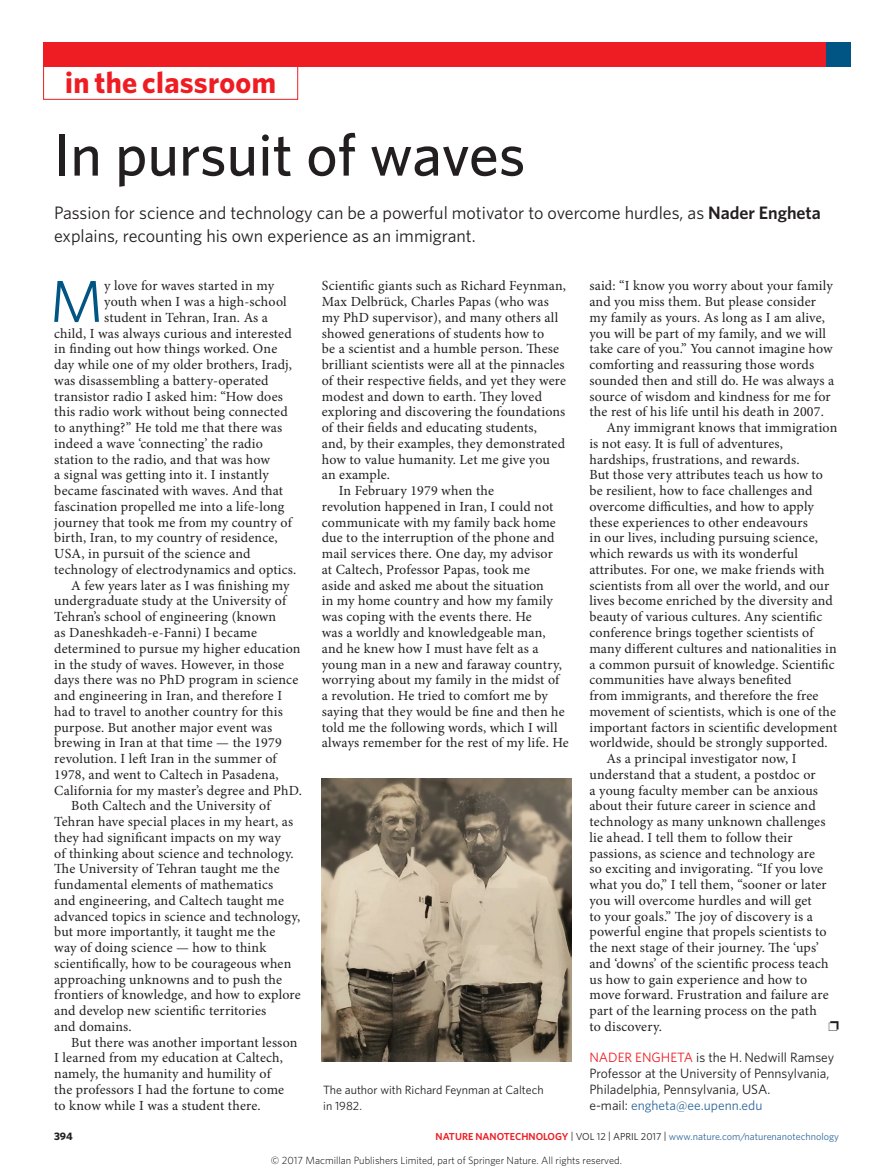
<style>
.page{position:relative;width:893px;height:1174px;background:#fff}
.page>*{position:absolute;margin:0;border:0;box-sizing:border-box;transform-origin:0 0}
.Title{font:500 60px "Whitney";color:#231f20}
.Body_first_w_drop_c{font:59.25px "Whitney";color:#005585}
.t1{font:700 30px "Whitney";letter-spacing:.01em;color:#ee1d23}
.Standfirst{font:18px/22.5px "Whitney";color:#231f20}
.Body_text{font:13.95px/15.8px "Minion Pro";letter-spacing:.01em;color:#231f20}
.Body_first_w_drop_c-2{font:13.95px "Minion Pro";letter-spacing:.01em;color:#231f20}
.Author_information{font:13.5px/15.8px "Whitney";color:#231f20}
.Figure_caption{font:12px/15.8px "Whitney";color:#231f20}
.t2{font:700 10.8px "Whitney";color:#231f20}
.t3{font:300 10.5px "Whitney";color:#000}
.t4{font:10.2px "Whitney";color:#2f679b}
.s1{font-weight:600}
.s2{color:#ee1d23}
.s3{color:#2f679b}
.s4{font-weight:600;color:#ee1d23}
.s5{color:#231f20}
</style>
<div class="page">
<div style="left:43px;top:66px;width:255px;height:34px;border:1px solid #ee1d23"></div>
<div style="left:43px;top:43px;width:806px;height:24px;background:#ee1d23"></div>
<div style="left:826px;top:43px;width:24px;height:24px;background:#005585"></div>
<img style="left:322px;top:778px;width:249px;height:283px">
<h3 class="t1" style="left:65px;top:62px;width:212px">in the classroom</h3>
<p class="Title" style="left:54px;top:115px;width:473px">In pursuit of waves</p>
<p class="Standfirst" style="left:54px;top:201px;width:768px">Passion for science and technology can be a powerful motivator to overcome hurdles, as <span class="s1">Nader Engheta </span>explains, recounting his own experience as an immigrant.</p>
<p class="Body_first_w_drop_c" style="left:50px;top:262px;width:55px">M</p>
<p class="Body_first_w_drop_c-2" style="left:104px;top:277px;width:171px">y love for waves started in my</p>
<p class="Body_text" style="left:589px;top:278px;width:246px">said: “I know you worry about your family and you miss them. But please consider my family as yours. As long as I am alive, you will be part of my family, and we will take care of you.” You cannot imagine how comforting and reassuring those words sounded then and still do. He was always a source of wisdom and kindness for me for the rest of his life until his death in 2007.</p>
<p class="Body_text" style="left:589px;top:420px;width:249px;text-indent:17px">Any immigrant knows that immigration is not easy. It is full of adventures, hardships, frustrations, and rewards.<br>But those very attributes teach us how to be resilient, how to face challenges and overcome difficulties, and how to apply these experiences to other endeavours<br>in our lives, including pursuing science, which rewards us with its wonderful attributes. For one, we make friends with scientists from all over the world, and our lives become enriched by the diversity and beauty of various cultures. Any scientific conference brings together scientists of many different cultures and nationalities in a common pursuit of knowledge. Scientific communities have always benefited<br>from immigrants, and therefore the free movement of scientists, which is one of the important factors in scientific development worldwide, should be strongly supported.</p>
<p class="Body_text" style="left:589px;top:751px;width:241px;text-indent:17px">As a principal investigator now, I understand that a student, a postdoc or<br>a young faculty member can be anxious about their future career in science and technology as many unknown challenges lie ahead. I tell them to follow their passions, as science and technology are so exciting and invigorating. “If you love what you do,” I tell them, “sooner or later you will overcome hurdles and will get<br>to your goals.” The joy of discovery is a powerful engine that propels scientists to the next stage of their journey. The ‘ups’ and ‘downs’ of the scientific process teach us how to gain experience and how to move forward. Frustration and failure are part of the learning process on the path to discovery.</p>
<p class="Author_information" style="left:589px;top:1049px;width:246px"><span class="s2">NADER ENGHETA</span> is the H. Nedwill Ramsey Professor at the University of Pennsylvania, Philadelphia, Pennsylvania, USA.<br>e-mail: <span class="s3">engheta@ee.upenn.edu</span></p>
<p class="Body_text" style="left:322px;top:278px;width:246px">Scientific giants such as Richard Feynman, Max Delbrück, Charles Papas (who was my PhD supervisor), and many others all showed generations of students how to<br>be a scientist and a humble person. These brilliant scientists were all at the pinnacles of their respective fields, and yet they were modest and down to earth. They loved exploring and discovering the foundations of their fields and educating students,<br>and, by their examples, they demonstrated how to value humanity. Let me give you an example.</p>
<p class="Body_text" style="left:322px;top:483px;width:249px;text-indent:17px">In February 1979 when the<br>revolution happened in Iran, I could not communicate with my family back home due to the interruption of the phone and mail services there. One day, my advisor<br>at Caltech, Professor Papas, took me<br>aside and asked me about the situation<br>in my home country and how my family was coping with the events there. He<br>was a worldly and knowledgeable man, and he knew how I must have felt as a young man in a new and faraway country, worrying about my family in the midst of a revolution. He tried to comfort me by saying that they would be fine and then he told me the following words, which I will always remember for the rest of my life. He</p>
<p class="Body_first_w_drop_c-2" style="left:104px;top:293px;width:184px">youth when I was a high-school</p>
<p class="Body_first_w_drop_c-2" style="left:104px;top:309px;width:165px">student in Tehran, Iran. As a</p>
<p class="Body_first_w_drop_c-2" style="left:54px;top:325px;width:239px">child, I was always curious and interested</p>
<p class="Body_first_w_drop_c-2" style="left:54px;top:340px;width:225px">in finding out how things worked. One</p>
<p class="Body_first_w_drop_c-2" style="left:54px;top:356px;width:239px">day while one of my older brothers, Iradj,</p>
<p class="Body_first_w_drop_c-2" style="left:54px;top:372px;width:216px">was disassembling a battery-operated</p>
<p class="Body_first_w_drop_c-2" style="left:54px;top:388px;width:230px">transistor radio I asked him: “How does</p>
<p class="Body_first_w_drop_c-2" style="left:54px;top:403px;width:235px">this radio work without being connected</p>
<p class="Body_first_w_drop_c-2" style="left:54px;top:419px;width:230px">to anything?” He told me that there was</p>
<p class="Body_first_w_drop_c-2" style="left:54px;top:435px;width:210px">indeed a wave ‘connecting’ the radio</p>
<p class="Body_first_w_drop_c-2" style="left:54px;top:451px;width:217px">station to the radio, and that was how</p>
<p class="Body_first_w_drop_c-2" style="left:54px;top:466px;width:216px">a signal was getting into it. I instantly</p>
<p class="Body_first_w_drop_c-2" style="left:54px;top:482px;width:230px">became fascinated with waves. And that</p>
<p class="Body_first_w_drop_c-2" style="left:54px;top:498px;width:232px">fascination propelled me into a life-long</p>
<p class="Body_first_w_drop_c-2" style="left:54px;top:514px;width:239px">journey that took me from my country of</p>
<p class="Body_first_w_drop_c-2" style="left:54px;top:529px;width:225px">birth, Iran, to my country of residence,</p>
<p class="Body_first_w_drop_c-2" style="left:54px;top:545px;width:198px">USA, in pursuit of the science and</p>
<p class="Body_first_w_drop_c-2" style="left:54px;top:561px;width:244px">technology of electrodynamics and optics.</p>
<p class="Body_text" style="left:54px;top:578px;width:249px;text-indent:17px">A few years later as I was finishing my undergraduate study at the University of Tehran’s school of engineering (known<br>as Daneshkadeh-e-Fanni) I became determined to pursue my higher education in the study of waves. However, in those days there was no PhD program in science and engineering in Iran, and therefore I had to travel to another country for this purpose. But another major event was brewing in Iran at that time — the 1979 revolution. I left Iran in the summer of 1978, and went to Caltech in Pasadena, California for my master’s degree and PhD.</p>
<p class="Body_text" style="left:54px;top:798px;width:248px;text-indent:17px">Both Caltech and the University of Tehran have special places in my heart, as they had significant impacts on my way<br>of thinking about science and technology.<br>The University of Tehran taught me the fundamental elements of mathematics<br>and engineering, and Caltech taught me advanced topics in science and technology, but more importantly, it taught me the way of doing science — how to think scientifically, how to be courageous when approaching unknowns and to push the frontiers of knowledge, and how to explore and develop new scientific territories<br>and domains.</p>
<p class="Body_text" style="left:54px;top:1034px;width:245px;text-indent:17px">But there was another important lesson I learned from my education at Caltech, namely, the humanity and humility of<br>the professors I had the fortune to come to know while I was a student there.</p>
<p class="Figure_caption" style="left:323px;top:1081px;width:222px">The author with Richard Feynman at Caltech in 1982.</p>
<p class="t2" style="left:54px;top:1129px;width:20px">394</p>
<p class="t4" style="left:436px;top:1129px;width:405px"><span class="s4">NATURE NANOTECHNOLOGY</span> <span class="s5">| VOL 12 | APRIL 2017 |</span> www.nature.com/naturenanotechnology</p>
<p class="t3" style="left:271px;top:1153px;width:352px">© 2017 Macmillan Publishers Limited, part of Springer Nature. All rights reserved.</p>
</div>
